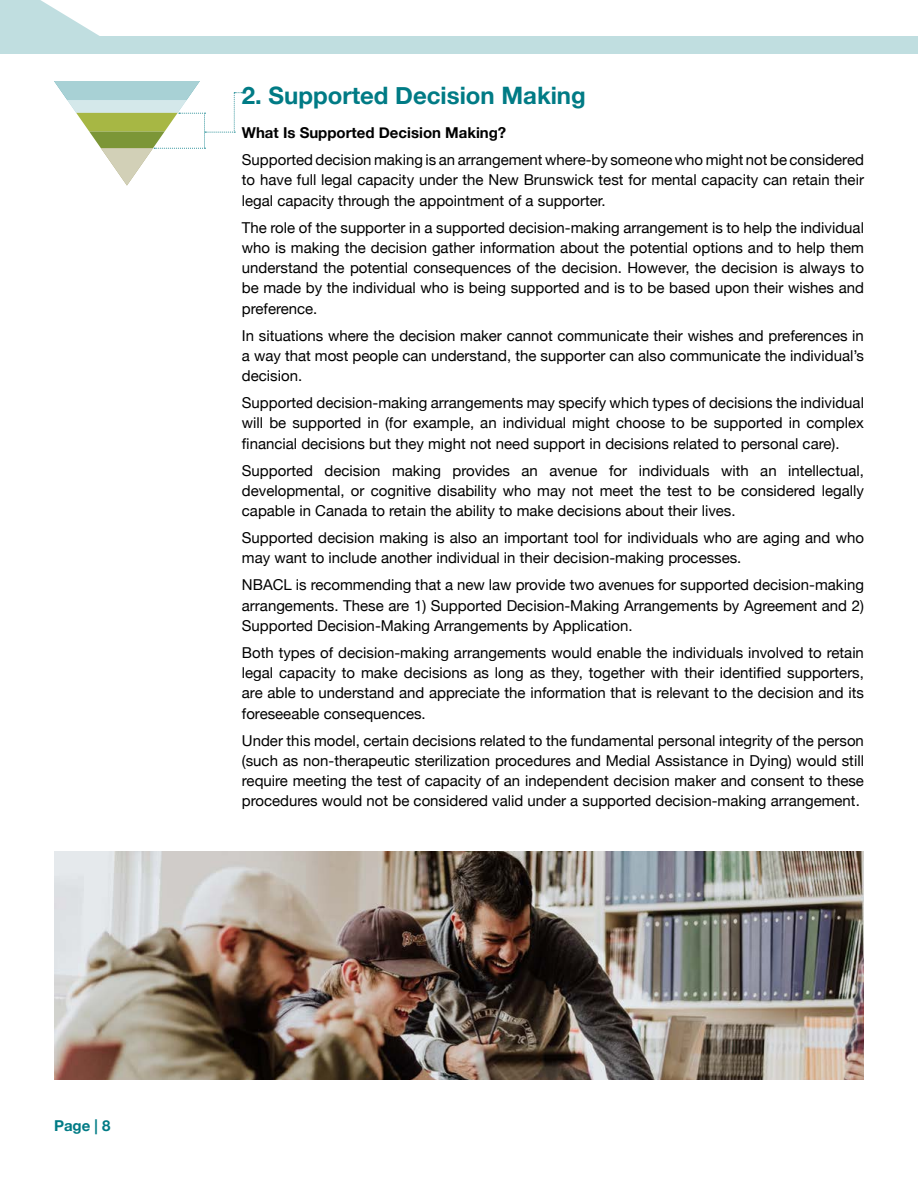
<style>
.page{position:relative;width:918px;height:1188px;background:#fff}
.page>*{position:absolute;margin:0;border:0;box-sizing:border-box;transform-origin:0 0}
.t1{font:700 24px "Helvetica Neue";color:#007b85}
.t2{font:15px/20.2px "Helvetica Neue";color:#000;text-align:justify}
.t3{font:700 15px "Helvetica Neue";color:#000}
.t4{font:700 15px "Helvetica Neue";color:#007b85}
</style>
<div class="page">
<div style="left:0;top:36px;width:918px;height:18px;background:#c0dee0"></div>
<svg style="left:0;top:0;width:99px;height:36px"></svg>
<svg style="left:54px;top:81px;width:188px;height:105px"></svg>
<img style="left:54px;top:851px;width:810px;height:229px">
<p class="t4" style="left:54px;top:1114px;width:58px">Page | 8</p>
<h1 class="t1" style="left:242px;top:77px;width:345px">2. Supported Decision Making</h1>
<p class="t3" style="left:242px;top:121px;width:266px">What Is Supported Decision Making?</p>
<p class="t2" style="left:242px;top:151px;width:624px">Supported decision making is an arrangement where-by someone who might not be considered to have full legal capacity under the New Brunswick test for mental capacity can retain their legal capacity through the appointment of a supporter.</p>
<p class="t2" style="left:242px;top:218px;width:624px">The role of the supporter in a supported decision-making arrangement is to help the individual who is making the decision gather information about the potential options and to help them understand the potential consequences of the decision. However, the decision is always to be made by the individual who is being supported and is to be based upon their wishes and preference.</p>
<p class="t2" style="left:242px;top:326px;width:624px">In situations where the decision maker cannot communicate their wishes and preferences in a way that most people can understand, the supporter can also communicate the individual’s decision.</p>
<p class="t2" style="left:242px;top:394px;width:624px">Supported decision-making arrangements may specify which types of decisions the individual will be supported in (for example, an individual might choose to be supported in complex financial decisions but they might not need support in decisions related to personal care).</p>
<p class="t2" style="left:242px;top:461px;width:624px">Supported decision making provides an avenue for individuals with an intellectual, developmental, or cognitive disability who may not meet the test to be considered legally capable in Canada to retain the ability to make decisions about their lives.</p>
<p class="t2" style="left:242px;top:529px;width:624px">Supported decision making is also an important tool for individuals who are aging and who may want to include another individual in their decision-making processes.</p>
<p class="t2" style="left:242px;top:576px;width:624px">NBACL is recommending that a new law provide two avenues for supported decision-making arrangements. These are 1) Supported Decision-Making Arrangements by Agreement and 2)<br>Supported Decision-Making Arrangements by Application.</p>
<p class="t2" style="left:242px;top:643px;width:624px">Both types of decision-making arrangements would enable the individuals involved to retain legal capacity to make decisions as long as they, together with their identified supporters, are able to understand and appreciate the information that is relevant to the decision and its foreseeable consequences.</p>
<p class="t2" style="left:242px;top:731px;width:624px">Under this model, certain decisions related to the fundamental personal integrity of the person (such as non-therapeutic sterilization procedures and Medial Assistance in Dying) would still require meeting the test of capacity of an independent decision maker and consent to these procedures would not be considered valid under a supported decision-making arrangement.</p>
</div>
